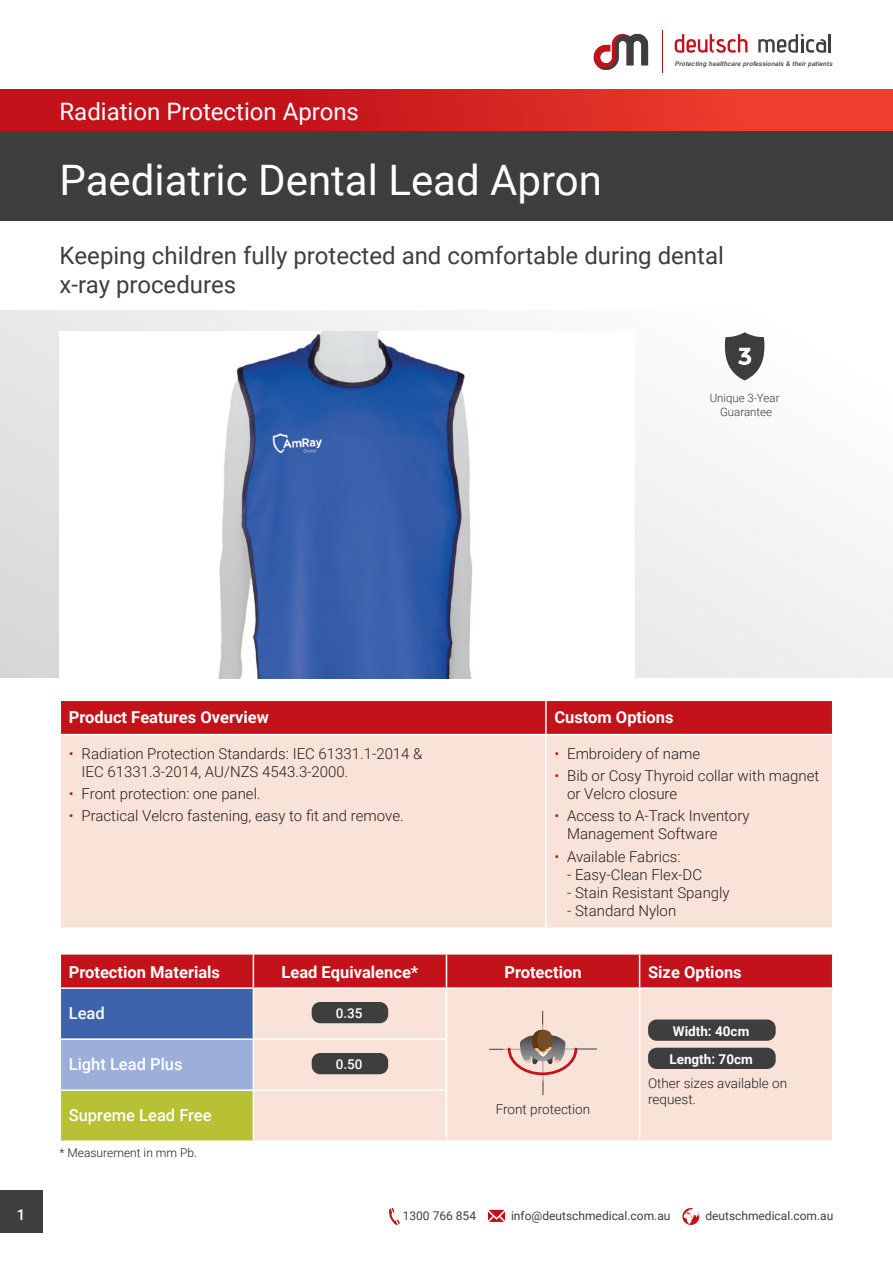
<style>
.page{position:relative;width:893px;height:1263px;background:#fff}
.page>*{position:absolute;margin:0;border:0;box-sizing:border-box;transform-origin:0 0}
.t1{font:42px "Roboto";color:#fff}
.t2{font:24px/28.8px "Roboto";color:#3e3e3f}
.t3{font:24px "Roboto";color:#fff}
.t4{font:700 16.5px "Roboto";color:#fff}
.t5{font:500 16.5px "Roboto";color:#fff}
.t6{font:300 15px/18px "Roboto";color:#231f20}
.t7{font:500 15px "Roboto";color:#fff}
.t8{font:300 13.5px/16.2px "Roboto";color:#231f20}
.t9{font:700 13.5px/28.2px "Roboto";color:#fff}
.t10{font:500 13.5px "Roboto";color:#fff}
.t11{font:12px "Roboto";color:#3e3e3f}
.t12{font:300 12px "Roboto";color:#231f20}
.t13{font:300 11.55px/14.5px "Roboto";color:#3e3e3f;text-align:center}
.t14{font:italic 500 6.45px "Roboto";color:#3e3e3f}
.s1{color:#c4121a}
</style>
<div class="page">
<svg style="left:0;top:310px;width:893px;height:368px;fill:#f1f1f2"></svg>
<div style="left:0;top:89px;width:893px;height:43px;background:linear-gradient(to right,#b90715,#f2422f)"></div>
<svg style="left:675px;top:34px;width:72px;height:19px"></svg>
<svg style="left:758px;top:34px;width:68px;height:19px"></svg>
<hr style="left:828px;top:34px;width:3px;height:18px;background:#3e3e3f">
<hr style="left:662px;top:30px;width:1px;height:42px;background:#c4121a">
<svg style="left:594px;top:34px;width:54px;height:36px"></svg>
<svg style="left:389px;top:1208px;width:11px;height:17px"></svg>
<svg style="left:488px;top:1210px;width:17px;height:12px"></svg>
<svg style="left:682px;top:1208px;width:18px;height:17px"></svg>
<div style="left:0;top:1191px;width:43px;height:42px;background:#3e3e3f"></div>
<div style="left:0;top:132px;width:893px;height:89px;background:#3e3e3f"></div>
<div style="left:61px;top:701px;width:771px;height:33px;background:#c4121a"></div>
<div style="left:61px;top:735px;width:771px;height:192px;background:#f9e3d9"></div>
<hr style="left:545px;top:701px;width:2px;height:33px;background:#fff">
<hr style="left:545px;top:735px;width:2px;height:192px;background:#fff">
<div style="left:61px;top:954px;width:771px;height:33px;background:#c4121a"></div>
<div style="left:60px;top:988px;width:193px;height:51px;background:#3f62ad"></div>
<div style="left:254px;top:989px;width:578px;height:151px;background:#f9e3d9"></div>
<div style="left:60px;top:1039px;width:193px;height:51px;background:#9cafd9"></div>
<div style="left:60px;top:1090px;width:193px;height:51px;background:#b8c133"></div>
<hr style="left:253px;top:954px;width:1px;height:33px;background:#fff">
<hr style="left:446px;top:954px;width:1px;height:33px;background:#fff">
<hr style="left:639px;top:954px;width:1px;height:33px;background:#fff">
<hr style="left:60px;top:987px;width:193px;height:2px;background:#fff">
<hr style="left:60px;top:989px;width:1px;height:49px;background:#fff">
<hr style="left:446px;top:989px;width:1px;height:49px;background:#fff">
<hr style="left:639px;top:989px;width:1px;height:50px;background:#fff">
<hr style="left:60px;top:1038px;width:193px;height:2px;background:#fff">
<hr style="left:60px;top:1040px;width:1px;height:49px;background:#fff">
<hr style="left:253px;top:1038px;width:194px;height:2px;background:#fff">
<hr style="left:446px;top:1040px;width:1px;height:49px;background:#fff">
<hr style="left:639px;top:1039px;width:1px;height:51px;background:#fff">
<hr style="left:60px;top:1089px;width:193px;height:2px;background:#fff">
<hr style="left:60px;top:1091px;width:1px;height:49px;background:#fff">
<hr style="left:253px;top:1089px;width:194px;height:2px;background:#fff">
<hr style="left:446px;top:1091px;width:1px;height:49px;background:#fff">
<hr style="left:639px;top:1090px;width:1px;height:50px;background:#fff">
<hr style="left:60px;top:1140px;width:193px;height:2px;background:#fff">
<div style="left:312px;top:1002px;width:76px;height:21px;background:#3e3e3f;border-radius:9px"></div>
<svg style="left:489px;top:1011px;width:108px;height:84px;background:#e5ccc2"></svg>
<div style="left:648px;top:1019px;width:128px;height:22px;background:#3e3e3f;border-radius:9px"></div>
<div style="left:648px;top:1048px;width:128px;height:21px;background:#3e3e3f;border-radius:9px"></div>
<div style="left:312px;top:1053px;width:76px;height:21px;background:#3e3e3f;border-radius:9px"></div>
<div style="left:60px;top:332px;width:575px;height:346px;background:#fff"></div>
<img style="left:218px;top:332px;width:255px;height:346px">
<div style="left:663px;top:300px;width:163px;height:162px;background:#fff"></div>
<svg style="left:725px;top:332px;width:39px;height:48px"></svg>
<h2 class="t3" style="left:60px;top:95px;width:301px">Radiation Protection Aprons</h2>
<h1 class="t1" style="left:60px;top:151px;width:544px">Paediatric Dental Lead Apron</h1>
<p class="t14" style="left:675px;top:61px;width:160px">Protecting healthcare professionals &amp; their patients</p>
<h2 class="t2" style="left:60px;top:240px;width:666px">Keeping children fully protected and comfortable during dental x-ray procedures</h2>
<p class="t13" style="left:710px;top:390px;width:71px">Unique 3-Year<br>Guarantee</p>
<p class="t4" style="left:69px;top:706px;width:202px">Product Features Overview</p>
<p class="t4" style="left:554px;top:706px;width:121px">Custom Options</p>
<p class="t6" style="left:82px;top:744px;width:342px;text-indent:-13px"><span class="s1">•</span> Radiation Protection Standards: IEC 61331.1-2014 &amp;<br>IEC 61331.3-2014, AU/NZS 4543.3-2000.</p>
<p class="t6" style="left:69px;top:784px;width:193px"><span class="s1">•</span> Front protection: one panel.</p>
<p class="t6" style="left:69px;top:806px;width:336px"><span class="s1">•</span> Practical Velcro fastening, easy to fit and remove.</p>
<p class="t6" style="left:554px;top:744px;width:147px"><span class="s1">•</span> Embroidery of name</p>
<p class="t6" style="left:567px;top:766px;width:254px;text-indent:-13px"><span class="s1">•</span> Bib or Cosy Thyroid collar with magnet or Velcro closure</p>
<p class="t6" style="left:567px;top:806px;width:184px;text-indent:-13px"><span class="s1">•</span> Access to A-Track Inventory<br>Management Software</p>
<p class="t6" style="left:554px;top:847px;width:128px"><span class="s1">•</span> Available Fabrics:</p>
<p class="t6" style="left:567px;top:865px;width:136px">- Easy-Clean Flex-DC</p>
<p class="t6" style="left:567px;top:883px;width:164px">- Stain Resistant Spangly</p>
<p class="t6" style="left:567px;top:901px;width:111px">- Standard Nylon</p>
<p class="t4" style="left:69px;top:961px;width:153px">Protection Materials</p>
<p class="t4" style="left:281px;top:961px;width:138px">Lead Equivalence*</p>
<p class="t4" style="left:504px;top:961px;width:79px">Protection</p>
<p class="t4" style="left:648px;top:961px;width:95px">Size Options</p>
<p class="t5" style="left:69px;top:1001px;width:38px">Lead</p>
<p class="t10" style="left:336px;top:1004px;width:28px">0.35</p>
<p class="t5" style="left:69px;top:1052px;width:115px">Light Lead Plus</p>
<p class="t10" style="left:336px;top:1055px;width:28px">0.50</p>
<p class="t5" style="left:69px;top:1103px;width:144px">Supreme Lead Free</p>
<p class="t12" style="left:60px;top:1145px;width:139px">* Measurement in mm Pb.</p>
<p class="t8" style="left:496px;top:1100px;width:96px">Front protection</p>
<p class="t9" style="left:669px;top:1016px;width:85px">Width: 40cm<br>Length: 70cm</p>
<p class="t8" style="left:648px;top:1074px;width:140px">Other sizes available on request.</p>
<p class="t7" style="left:17px;top:1204px;width:10px">1</p>
<p class="t11" style="left:403px;top:1208px;width:75px">1300 766 854</p>
<p class="t11" style="left:511px;top:1208px;width:161px">info@deutschmedical.com.au</p>
<p class="t11" style="left:705px;top:1208px;width:130px">deutschmedical.com.au</p>
</div>
